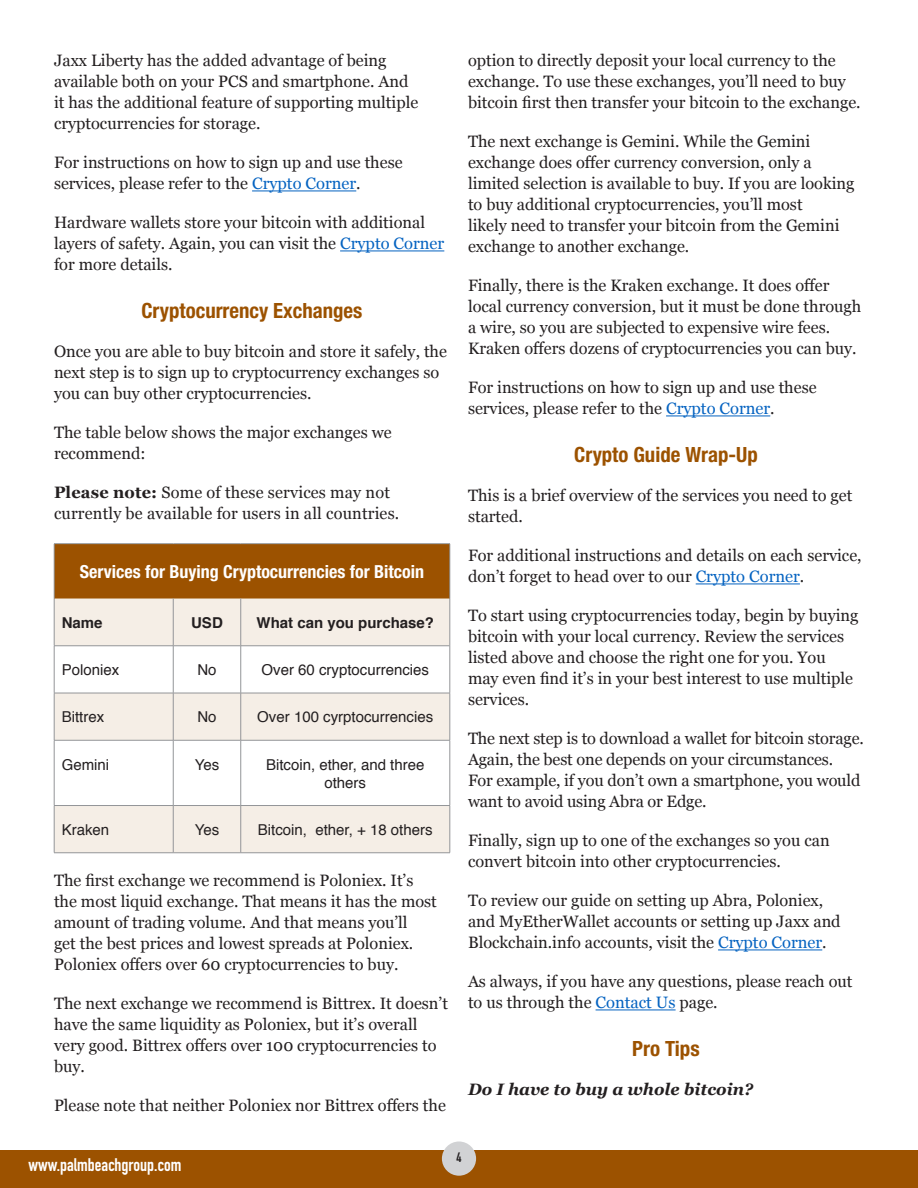
<style>
.page{position:relative;width:918px;height:1188px;background:#fff}
.page>*{position:absolute;margin:0;border:0;box-sizing:border-box;transform-origin:0 0}
.t1{font:700 condensed 21px "Helvetica Neue LT Std";color:#9c5200}
.t2{font:700 condensed 18px "Helvetica Neue LT Std";color:#fff}
.t3{font:700 18px "DIN Condensed";color:#fff}
.t4{font:16.5px/21px "Georgia";color:#231f20}
.t5{font:italic 700 16.5px "Georgia";color:#231f20}
.t6{font:15px/18px "Helvetica";color:#231f20;text-align:center}
.t7{font:700 15px "Helvetica";color:#231f20}
.t8{font:700 13.5px "DIN Condensed";color:#231f20}
.s1{color:#0563c1}
.s2{font-weight:700}
</style>
<div class="page">
<div style="left:0;top:1150px;width:918px;height:38px;background:#9c5200"></div>
<div style="left:442px;top:1142px;width:34px;height:34px;background:#d1d2d4;border-radius:50%"></div>
<hr style="left:252px;top:191px;width:104px;height:1px;background:#0563c1">
<hr style="left:340px;top:251px;width:104px;height:1px;background:#0563c1">
<div style="left:54px;top:544px;width:396px;height:55px;background:#9c5200"></div>
<svg style="left:55px;top:599px;width:395px;height:254px;fill:#f5eee6"></svg>
<hr style="left:54px;top:599px;width:1px;height:47px;background:#939598">
<hr style="left:54px;top:646px;width:119px;height:1px;background:#939598">
<hr style="left:173px;top:646px;width:68px;height:1px;background:#939598">
<hr style="left:241px;top:646px;width:209px;height:1px;background:#939598">
<hr style="left:54px;top:543px;width:119px;height:1px;background:#939598">
<hr style="left:54px;top:544px;width:1px;height:55px;background:#939598">
<hr style="left:173px;top:543px;width:68px;height:1px;background:#939598">
<hr style="left:241px;top:543px;width:209px;height:1px;background:#939598">
<hr style="left:450px;top:544px;width:1px;height:55px;background:#939598">
<hr style="left:173px;top:599px;width:1px;height:47px;background:#939598">
<hr style="left:240px;top:599px;width:1px;height:47px;background:#939598">
<hr style="left:450px;top:599px;width:1px;height:47px;background:#939598">
<hr style="left:54px;top:646px;width:1px;height:47px;background:#939598">
<hr style="left:173px;top:646px;width:1px;height:47px;background:#939598">
<hr style="left:240px;top:646px;width:1px;height:47px;background:#939598">
<hr style="left:450px;top:646px;width:1px;height:47px;background:#939598">
<hr style="left:54px;top:693px;width:119px;height:1px;background:#939598">
<hr style="left:54px;top:693px;width:1px;height:47px;background:#939598">
<hr style="left:173px;top:693px;width:68px;height:1px;background:#939598">
<hr style="left:173px;top:693px;width:1px;height:47px;background:#939598">
<hr style="left:241px;top:693px;width:209px;height:1px;background:#939598">
<hr style="left:240px;top:693px;width:1px;height:47px;background:#939598">
<hr style="left:450px;top:693px;width:1px;height:47px;background:#939598">
<hr style="left:54px;top:740px;width:119px;height:1px;background:#939598">
<hr style="left:54px;top:740px;width:1px;height:65px;background:#939598">
<hr style="left:173px;top:740px;width:68px;height:1px;background:#939598">
<hr style="left:173px;top:740px;width:1px;height:65px;background:#939598">
<hr style="left:241px;top:740px;width:209px;height:1px;background:#939598">
<hr style="left:240px;top:740px;width:1px;height:65px;background:#939598">
<hr style="left:450px;top:740px;width:1px;height:65px;background:#939598">
<hr style="left:54px;top:805px;width:119px;height:1px;background:#939598">
<hr style="left:54px;top:806px;width:1px;height:47px;background:#939598">
<hr style="left:173px;top:805px;width:68px;height:1px;background:#939598">
<hr style="left:173px;top:806px;width:1px;height:47px;background:#939598">
<hr style="left:241px;top:805px;width:209px;height:1px;background:#939598">
<hr style="left:240px;top:806px;width:1px;height:47px;background:#939598">
<hr style="left:450px;top:806px;width:1px;height:47px;background:#939598">
<hr style="left:54px;top:853px;width:119px;height:1px;background:#939598">
<hr style="left:173px;top:853px;width:68px;height:1px;background:#939598">
<hr style="left:241px;top:853px;width:209px;height:1px;background:#939598">
<hr style="left:666px;top:416px;width:104px;height:1px;background:#0563c1">
<hr style="left:696px;top:584px;width:104px;height:1px;background:#0563c1">
<hr style="left:718px;top:950px;width:104px;height:1px;background:#0563c1">
<hr style="left:596px;top:1010px;width:80px;height:1px;background:#0563c1">
<p class="t4" style="left:54px;top:50px;width:366px">Jaxx Liberty has the added advantage of being available both on your PCS and smartphone. And it has the additional feature of supporting multiple cryptocurrencies for storage.</p>
<p class="t4" style="left:54px;top:152px;width:350px">For instructions on how to sign up and use these services, please refer to the <span class="s1">Crypto Corner</span>.</p>
<p class="t4" style="left:54px;top:212px;width:392px">Hardware wallets store your bitcoin with additional layers of safety. Again, you can visit the <span class="s1">Crypto Corner </span>for more details.</p>
<p class="t1" style="left:141px;top:298px;width:223px">Cryptocurrency Exchanges</p>
<p class="t4" style="left:54px;top:341px;width:395px">Once you are able to buy bitcoin and store it safely, the next step is to sign up to cryptocurrency exchanges so you can buy other cryptocurrencies.</p>
<p class="t4" style="left:54px;top:422px;width:339px">The table below shows the major exchanges we recommend:</p>
<p class="t4" style="left:54px;top:482px;width:347px"><span class="s2">Please note:</span> Some of these services may not currently be available for users in all countries.</p>
<p class="t2" style="left:80px;top:560px;width:346px">Services for Buying Cryptocurrencies for Bitcoin</p>
<p class="t7" style="left:62px;top:610px;width:42px">Name</p>
<p class="t7" style="left:191px;top:610px;width:33px">USD</p>
<p class="t7" style="left:257px;top:610px;width:179px">What can you purchase?</p>
<p class="t6" style="left:62px;top:661px;width:59px">Poloniex</p>
<p class="t6" style="left:197px;top:661px;width:21px">No</p>
<p class="t6" style="left:261px;top:661px;width:169px">Over 60 cryptocurrencies</p>
<p class="t6" style="left:62px;top:708px;width:44px">Bittrex</p>
<p class="t6" style="left:197px;top:708px;width:21px">No</p>
<p class="t6" style="left:257px;top:708px;width:177px">Over 100 cyrptocurrencies</p>
<p class="t6" style="left:62px;top:756px;width:49px">Gemini</p>
<p class="t6" style="left:195px;top:756px;width:26px">Yes</p>
<p class="t6" style="left:266px;top:756px;width:160px">Bitcoin, ether, and three others</p>
<p class="t6" style="left:62px;top:821px;width:49px">Kraken</p>
<p class="t6" style="left:195px;top:821px;width:26px">Yes</p>
<p class="t6" style="left:258px;top:821px;width:176px">Bitcoin, ether, + 18 others</p>
<p class="t4" style="left:54px;top:869px;width:384px">The first exchange we recommend is Poloniex. It’s the most liquid exchange. That means it has the most amount of trading volume. And that means you’ll<br>get the best prices and lowest spreads at Poloniex.<br>Poloniex offers over 60 cryptocurrencies to buy.</p>
<p class="t4" style="left:54px;top:992px;width:395px">The next exchange we recommend is Bittrex. It doesn’t have the same liquidity as Poloniex, but it’s overall very good. Bittrex offers over 100 cryptocurrencies to buy.</p>
<p class="t4" style="left:54px;top:1094px;width:393px">Please note that neither Poloniex nor Bittrex offers the</p>
<p class="t4" style="left:468px;top:50px;width:394px">option to directly deposit your local currency to the exchange. To use these exchanges, you’ll need to buy bitcoin first then transfer your bitcoin to the exchange.</p>
<p class="t4" style="left:468px;top:131px;width:388px">The next exchange is Gemini. While the Gemini exchange does offer currency conversion, only a limited selection is available to buy. If you are looking to buy additional cryptocurrencies, you’ll most<br>likely need to transfer your bitcoin from the Gemini exchange to another exchange.</p>
<p class="t4" style="left:468px;top:275px;width:395px">Finally, there is the Kraken exchange. It does offer local currency conversion, but it must be done through a wire, so you are subjected to expensive wire fees.<br>Kraken offers dozens of cryptocurrencies you can buy.</p>
<p class="t4" style="left:468px;top:377px;width:350px">For instructions on how to sign up and use these services, please refer to the <span class="s1">Crypto Corner</span>.</p>
<p class="t1" style="left:574px;top:442px;width:185px">Crypto Guide Wrap-Up</p>
<p class="t4" style="left:468px;top:485px;width:386px">This is a brief overview of the services you need to get started.</p>
<p class="t4" style="left:468px;top:545px;width:395px">For additional instructions and details on each service, don’t forget to head over to our <span class="s1">Crypto Corner</span>.</p>
<p class="t4" style="left:468px;top:605px;width:392px">To start using cryptocurrencies today, begin by buying bitcoin with your local currency. Review the services listed above and choose the right one for you. You may even find it’s in your best interest to use multiple services.</p>
<p class="t4" style="left:468px;top:728px;width:397px">The next step is to download a wallet for bitcoin storage.<br>Again, the best one depends on your circumstances.<br>For example, if you don’t own a smartphone, you would want to avoid using Abra or Edge.</p>
<p class="t4" style="left:468px;top:830px;width:363px">Finally, sign up to one of the exchanges so you can convert bitcoin into other cryptocurrencies.</p>
<p class="t4" style="left:468px;top:890px;width:374px">To review our guide on setting up Abra, Poloniex, and MyEtherWallet accounts or setting up Jaxx and<br>Blockchain.info accounts, visit the <span class="s1">Crypto Corner</span>.</p>
<p class="t4" style="left:468px;top:971px;width:386px">As always, if you have any questions, please reach out to us through the <span class="s1">Contact Us</span> page.</p>
<p class="t1" style="left:632px;top:1036px;width:69px">Pro Tips</p>
<p class="t5" style="left:468px;top:1077px;width:287px">Do I have to buy a whole bitcoin?</p>
<p class="t3" style="left:28px;top:1153px;width:154px">www.palmbeachgroup.com</p>
<p class="t8" style="left:456px;top:1149px;width:7px">4</p>
</div>
